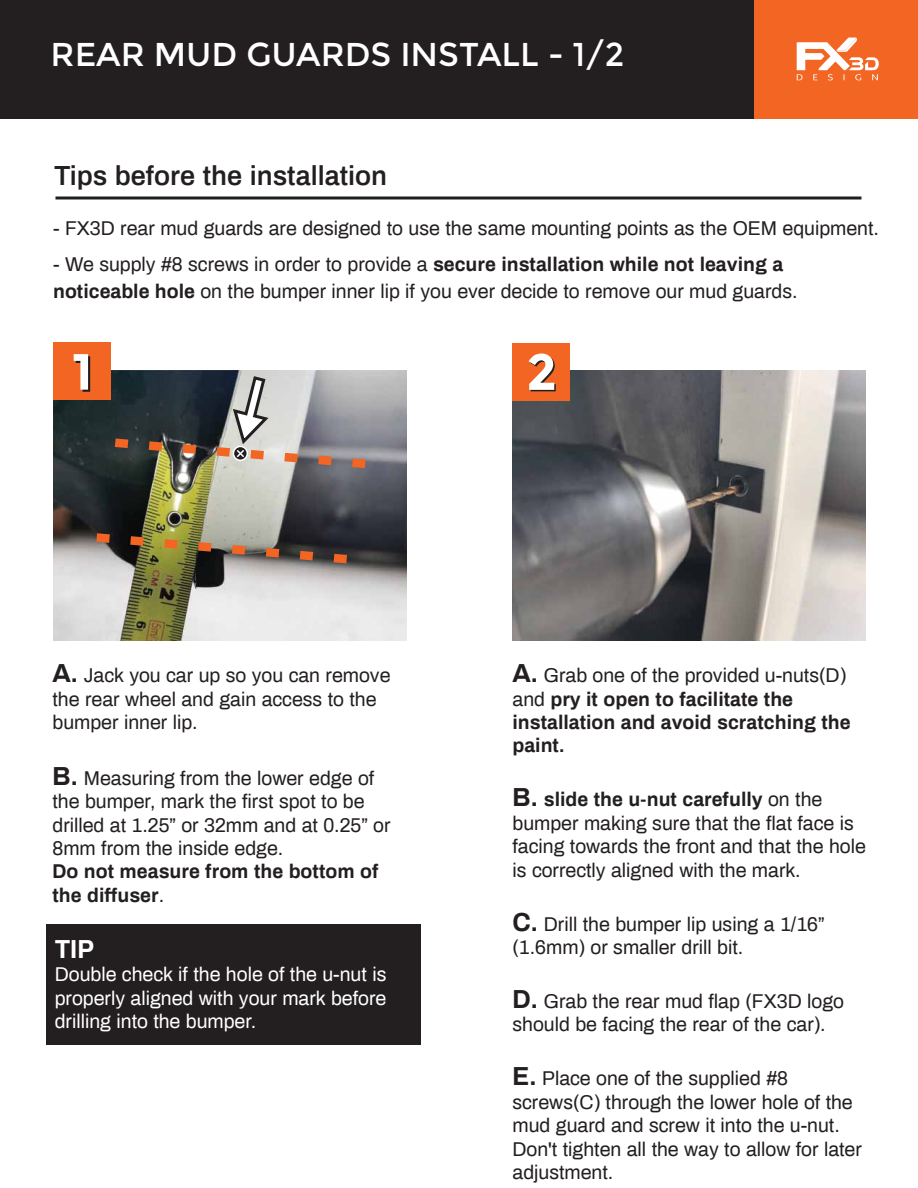
<style>
.page{position:relative;width:918px;height:1188px;background:#fff}
.page>*{position:absolute;margin:0;border:0;box-sizing:border-box;transform-origin:0 0}
.t1{font:33px "Montserrat";color:#fff}
.t2{font:600 27px "Archivo";color:#231f20}
.t3{font:700 25.5px "Archivo";color:#fff}
.t4{font:19.5px/23.4px "Archivo";color:#231f20}
.t5{font:700 19.5px/23.4px "Archivo";color:#231f20}
.t6{font:19.5px/23.4px "Archivo";color:#fff;text-align:justify}
.s1{font-weight:700}
.s2{font-weight:700;font-size:25.5px}
.s3{font-size:25.5px}
.s4{font-weight:400}
</style>
<div class="page">
<div style="left:0;top:0;width:918px;height:118px;background:#231f20"></div>
<div style="left:754px;top:0;width:164px;height:118px;background:#f26522"></div>
<svg style="left:797px;top:38px;width:82px;height:42px"></svg>
<img style="left:512px;top:370px;width:353px;height:270px">
<img style="left:53px;top:371px;width:353px;height:270px">
<div style="left:53px;top:342px;width:58px;height:58px;background:#f26522"></div>
<svg style="left:74px;top:354px;width:16px;height:38px"></svg>
<div style="left:512px;top:343px;width:58px;height:58px;background:#f26522"></div>
<svg style="left:529px;top:354px;width:27px;height:37px"></svg>
<div style="left:46px;top:924px;width:374px;height:120px;background:#231f20"></div>
<svg style="left:56px;top:196px;width:805px;height:4px;background:#595657"></svg>
<img style="left:88px;top:528px;width:272px;height:41px">
<svg style="left:106px;top:374px;width:283px;height:100px;background:#7c7b7a"></svg>
<p class="t1" style="left:51px;top:36px;width:575px">REAR MUD GUARDS INSTALL - 1/2</p>
<p class="t2" style="left:54px;top:157px;width:335px">Tips before the installation</p>
<p class="t4" style="left:53px;top:215px;width:827px">- FX3D rear mud guards are designed to use the same mounting points as the OEM equipment.</p>
<p class="t4" style="left:53px;top:249px;width:746px;line-height:27px">- We supply #8 screws in order to provide a <span class="s1">secure installation while not leaving a noticeable hole</span> on the bumper inner lip if you ever decide to remove our mud guards.</p>
<p class="t4" style="left:52px;top:663px;width:340px"><span class="s2">A.</span> Jack you car up so you can remove the rear wheel and gain access to the bumper inner lip.</p>
<p class="t4" style="left:52px;top:765px;width:340px"><span class="s2">B.</span> Measuring from the lower edge of the bumper, mark the first spot to be drilled at 1.25” or 32mm and at 0.25” or<br>8mm from the inside edge.<br><span class="s1">Do not measure from the bottom of the diffuser</span>.</p>
<p class="t3" style="left:55px;top:931px;width:41px">TIP</p>
<p class="t6" style="left:55px;top:962px;width:333px">Double check if the hole of the u-nut is properly aligned with your mark before drilling into the bumper.</p>
<p class="t5" style="left:512px;top:663px;width:340px"><span class="s3">A.</span> <span class="s4">Grab one of the provided u-nuts(D) and</span> pry it open to facilitate the installation and avoid scratching the paint.</p>
<p class="t4" style="left:512px;top:787px;width:355px"><span class="s2">B.</span> <span class="s1">slide the u-nut carefully</span> on the bumper making sure that the flat face is facing towards the front and that the hole is correctly aligned with the mark.</p>
<p class="t4" style="left:512px;top:911px;width:314px"><span class="s2">C.</span> Drill the bumper lip using a 1/16” (1.6mm) or smaller drill bit.</p>
<p class="t4" style="left:512px;top:989px;width:333px"><span class="s2">D.</span> Grab the rear mud flap (FX3D logo should be facing the rear of the car).</p>
<p class="t4" style="left:512px;top:1066px;width:351px"><span class="s2">E.</span> Place one of the supplied #8 screws(C) through the lower hole of the mud guard and screw it into the u-nut.<br>Don't tighten all the way to allow for later adjustment.</p>
</div>
